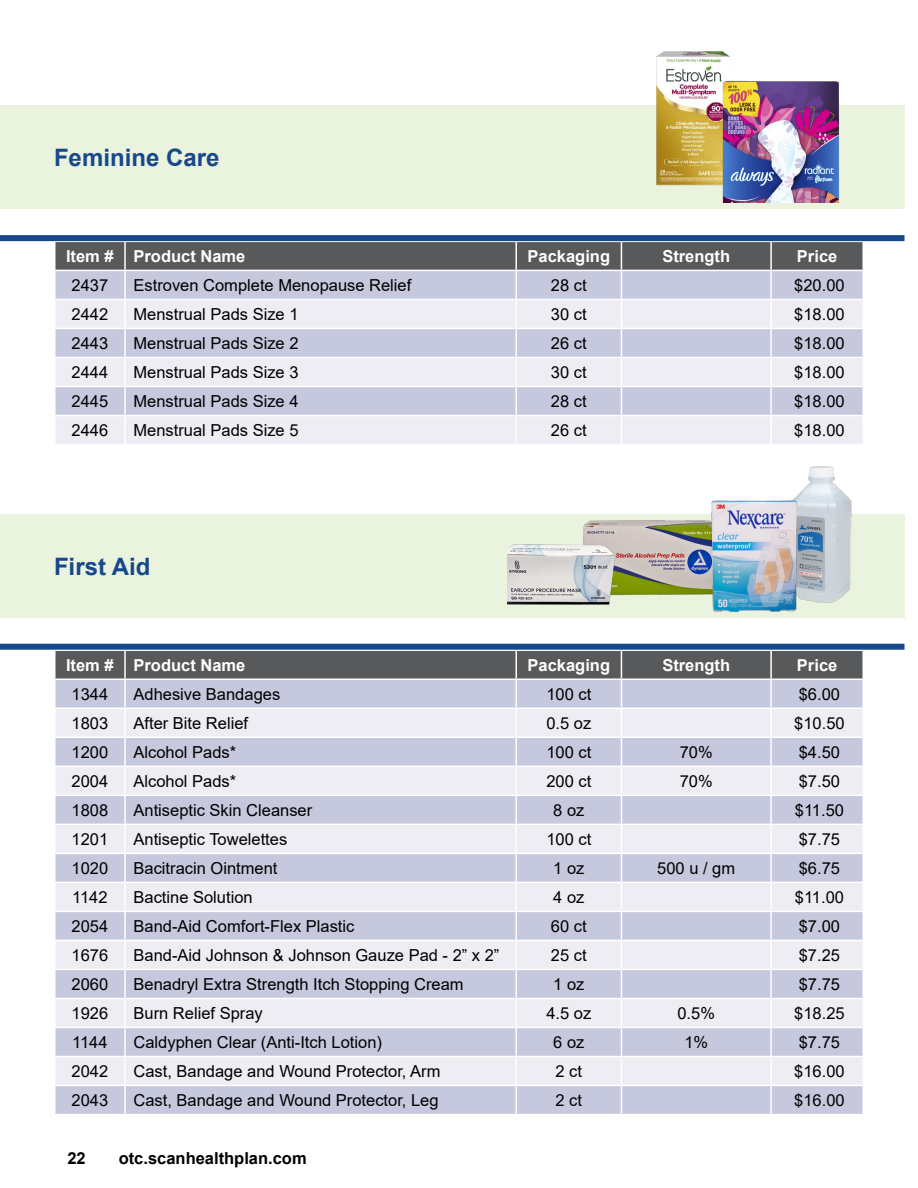
<style>
.page{position:relative;width:918px;height:1188px;background:#fff}
.page>*{position:absolute;margin:0;border:0;box-sizing:border-box;transform-origin:0 0}
.H3_Category_Title{font:700 24px "Arial";color:#17488a}
.t1{font:16.5px "Arial";color:#000}
.t2{font:700 16.5px "Arial";color:#fff}
.t3{font:700 16.5px "Arial";color:#000}
</style>
<div class="page">
<svg style="left:55px;top:241px;width:808px;height:203px;background:#cacad6"></svg>
<hr style="left:771px;top:241px;width:93px;height:1px;background:#fff">
<hr style="left:770px;top:242px;width:2px;height:28px;background:#fff">
<hr style="left:862px;top:242px;width:2px;height:28px;background:#fff">
<hr style="left:54px;top:270px;width:71px;height:1px;background:#fff">
<hr style="left:125px;top:270px;width:391px;height:1px;background:#fff">
<hr style="left:516px;top:270px;width:105px;height:1px;background:#fff">
<hr style="left:621px;top:270px;width:150px;height:1px;background:#fff">
<hr style="left:771px;top:270px;width:93px;height:1px;background:#fff">
<svg style="left:55px;top:650px;width:808px;height:464px;background:#d3d3e0"></svg>
<hr style="left:771px;top:649px;width:93px;height:2px;background:#fff">
<hr style="left:770px;top:651px;width:2px;height:27px;background:#fff">
<hr style="left:862px;top:651px;width:2px;height:27px;background:#fff">
<hr style="left:54px;top:678px;width:71px;height:2px;background:#fff">
<hr style="left:125px;top:678px;width:391px;height:2px;background:#fff">
<hr style="left:516px;top:678px;width:105px;height:2px;background:#fff">
<hr style="left:621px;top:678px;width:150px;height:2px;background:#fff">
<hr style="left:771px;top:678px;width:93px;height:2px;background:#fff">
<div style="left:0;top:106px;width:904px;height:103px;background:#e9f3de"></div>
<div style="left:0;top:514px;width:904px;height:104px;background:#e9f3de"></div>
<div style="left:0;top:644px;width:904px;height:6px;background:#17488a"></div>
<img style="left:794px;top:466px;width:58px;height:137px">
<img style="left:583px;top:520px;width:126px;height:76px">
<img style="left:709px;top:498px;width:90px;height:114px">
<img style="left:508px;top:542px;width:108px;height:63px">
<img style="left:652px;top:51px;width:78px;height:135px">
<img style="left:720px;top:77px;width:122px;height:126px">
<div style="left:0;top:235px;width:904px;height:6px;background:#17488a"></div>
<h3 class="H3_Category_Title" style="left:54px;top:141px;width:167px">Feminine Care</h3>
<p class="t2" style="left:66px;top:244px;width:49px">Item #</p>
<p class="t2" style="left:134px;top:244px;width:113px">Product Name</p>
<p class="t2" style="left:528px;top:244px;width:84px">Packaging</p>
<p class="t2" style="left:662px;top:244px;width:69px">Strength</p>
<p class="t2" style="left:797px;top:244px;width:42px">Price</p>
<p class="t1" style="left:72px;top:274px;width:38px">2437</p>
<p class="t1" style="left:134px;top:274px;width:279px">Estroven Complete Menopause Relief</p>
<p class="t1" style="left:551px;top:274px;width:37px">28 ct</p>
<p class="t1" style="left:794px;top:274px;width:52px">$20.00</p>
<p class="t1" style="left:72px;top:303px;width:38px">2442</p>
<p class="t1" style="left:134px;top:303px;width:167px">Menstrual Pads Size 1</p>
<p class="t1" style="left:551px;top:303px;width:37px">30 ct</p>
<p class="t1" style="left:794px;top:303px;width:52px">$18.00</p>
<p class="t1" style="left:72px;top:332px;width:38px">2443</p>
<p class="t1" style="left:134px;top:332px;width:167px">Menstrual Pads Size 2</p>
<p class="t1" style="left:551px;top:332px;width:37px">26 ct</p>
<p class="t1" style="left:794px;top:332px;width:52px">$18.00</p>
<p class="t1" style="left:72px;top:361px;width:38px">2444</p>
<p class="t1" style="left:134px;top:361px;width:167px">Menstrual Pads Size 3</p>
<p class="t1" style="left:551px;top:361px;width:37px">30 ct</p>
<p class="t1" style="left:794px;top:361px;width:52px">$18.00</p>
<p class="t1" style="left:72px;top:390px;width:38px">2445</p>
<p class="t1" style="left:134px;top:390px;width:167px">Menstrual Pads Size 4</p>
<p class="t1" style="left:551px;top:390px;width:37px">28 ct</p>
<p class="t1" style="left:794px;top:390px;width:52px">$18.00</p>
<p class="t1" style="left:72px;top:419px;width:38px">2446</p>
<p class="t1" style="left:134px;top:419px;width:167px">Menstrual Pads Size 5</p>
<p class="t1" style="left:551px;top:419px;width:37px">26 ct</p>
<p class="t1" style="left:794px;top:419px;width:52px">$18.00</p>
<h3 class="H3_Category_Title" style="left:54px;top:549px;width:98px">First Aid</h3>
<p class="t2" style="left:66px;top:653px;width:49px">Item #</p>
<p class="t2" style="left:134px;top:653px;width:113px">Product Name</p>
<p class="t2" style="left:528px;top:653px;width:84px">Packaging</p>
<p class="t2" style="left:662px;top:653px;width:69px">Strength</p>
<p class="t2" style="left:797px;top:653px;width:42px">Price</p>
<p class="t1" style="left:72px;top:683px;width:38px">1344</p>
<p class="t1" style="left:134px;top:683px;width:148px">Adhesive Bandages</p>
<p class="t1" style="left:546px;top:683px;width:46px">100 ct</p>
<p class="t1" style="left:799px;top:683px;width:43px">$6.00</p>
<p class="t1" style="left:72px;top:712px;width:38px">1803</p>
<p class="t1" style="left:134px;top:712px;width:116px">After Bite Relief</p>
<p class="t1" style="left:546px;top:712px;width:46px">0.5 oz</p>
<p class="t1" style="left:794px;top:712px;width:52px">$10.50</p>
<p class="t1" style="left:72px;top:741px;width:38px">1200</p>
<p class="t1" style="left:134px;top:741px;width:104px">Alcohol Pads*</p>
<p class="t1" style="left:546px;top:741px;width:46px">100 ct</p>
<p class="t1" style="left:680px;top:741px;width:35px">70%</p>
<p class="t1" style="left:799px;top:741px;width:43px">$4.50</p>
<p class="t1" style="left:72px;top:770px;width:38px">2004</p>
<p class="t1" style="left:134px;top:770px;width:104px">Alcohol Pads*</p>
<p class="t1" style="left:546px;top:770px;width:46px">200 ct</p>
<p class="t1" style="left:680px;top:770px;width:35px">70%</p>
<p class="t1" style="left:799px;top:770px;width:43px">$7.50</p>
<p class="t1" style="left:72px;top:799px;width:38px">1808</p>
<p class="t1" style="left:134px;top:799px;width:180px">Antiseptic Skin Cleanser</p>
<p class="t1" style="left:553px;top:799px;width:33px">8 oz</p>
<p class="t1" style="left:795px;top:799px;width:51px">$11.50</p>
<p class="t1" style="left:72px;top:828px;width:38px">1201</p>
<p class="t1" style="left:134px;top:828px;width:155px">Antiseptic Towelettes</p>
<p class="t1" style="left:546px;top:828px;width:46px">100 ct</p>
<p class="t1" style="left:799px;top:828px;width:43px">$7.75</p>
<p class="t1" style="left:72px;top:857px;width:38px">1020</p>
<p class="t1" style="left:134px;top:857px;width:145px">Bacitracin Ointment</p>
<p class="t1" style="left:553px;top:857px;width:33px">1 oz</p>
<p class="t1" style="left:657px;top:857px;width:79px">500 u / gm</p>
<p class="t1" style="left:799px;top:857px;width:43px">$6.75</p>
<p class="t1" style="left:72px;top:886px;width:37px">1142</p>
<p class="t1" style="left:134px;top:886px;width:121px">Bactine Solution</p>
<p class="t1" style="left:553px;top:886px;width:33px">4 oz</p>
<p class="t1" style="left:795px;top:886px;width:51px">$11.00</p>
<p class="t1" style="left:72px;top:915px;width:38px">2054</p>
<p class="t1" style="left:134px;top:915px;width:222px">Band-Aid Comfort-Flex Plastic</p>
<p class="t1" style="left:551px;top:915px;width:37px">60 ct</p>
<p class="t1" style="left:799px;top:915px;width:43px">$7.00</p>
<p class="t1" style="left:72px;top:944px;width:38px">1676</p>
<p class="t1" style="left:134px;top:944px;width:367px">Band-Aid Johnson &amp; Johnson Gauze Pad - 2” x 2”</p>
<p class="t1" style="left:551px;top:944px;width:37px">25 ct</p>
<p class="t1" style="left:799px;top:944px;width:43px">$7.25</p>
<p class="t1" style="left:72px;top:973px;width:38px">2060</p>
<p class="t1" style="left:134px;top:973px;width:332px">Benadryl Extra Strength Itch Stopping Cream</p>
<p class="t1" style="left:553px;top:973px;width:33px">1 oz</p>
<p class="t1" style="left:799px;top:973px;width:43px">$7.75</p>
<p class="t1" style="left:72px;top:1002px;width:38px">1926</p>
<p class="t1" style="left:134px;top:1002px;width:131px">Burn Relief Spray</p>
<p class="t1" style="left:546px;top:1002px;width:46px">4.5 oz</p>
<p class="t1" style="left:677px;top:1002px;width:39px">0.5%</p>
<p class="t1" style="left:794px;top:1002px;width:52px">$18.25</p>
<p class="t1" style="left:72px;top:1031px;width:37px">1144</p>
<p class="t1" style="left:134px;top:1031px;width:250px">Caldyphen Clear (Anti-Itch Lotion)</p>
<p class="t1" style="left:553px;top:1031px;width:33px">6 oz</p>
<p class="t1" style="left:684px;top:1031px;width:25px">1%</p>
<p class="t1" style="left:799px;top:1031px;width:43px">$7.75</p>
<p class="t1" style="left:72px;top:1060px;width:38px">2042</p>
<p class="t1" style="left:134px;top:1060px;width:308px">Cast, Bandage and Wound Protector, Arm</p>
<p class="t1" style="left:556px;top:1060px;width:28px">2 ct</p>
<p class="t1" style="left:794px;top:1060px;width:52px">$16.00</p>
<p class="t1" style="left:72px;top:1089px;width:38px">2043</p>
<p class="t1" style="left:134px;top:1089px;width:307px">Cast, Bandage and Wound Protector, Leg</p>
<p class="t1" style="left:556px;top:1089px;width:28px">2 ct</p>
<p class="t1" style="left:794px;top:1089px;width:52px">$16.00</p>
<p class="t3" style="left:67px;top:1147px;width:20px">22</p>
<p class="t3" style="left:119px;top:1147px;width:189px">otc.scanhealthplan.com</p>
</div>
